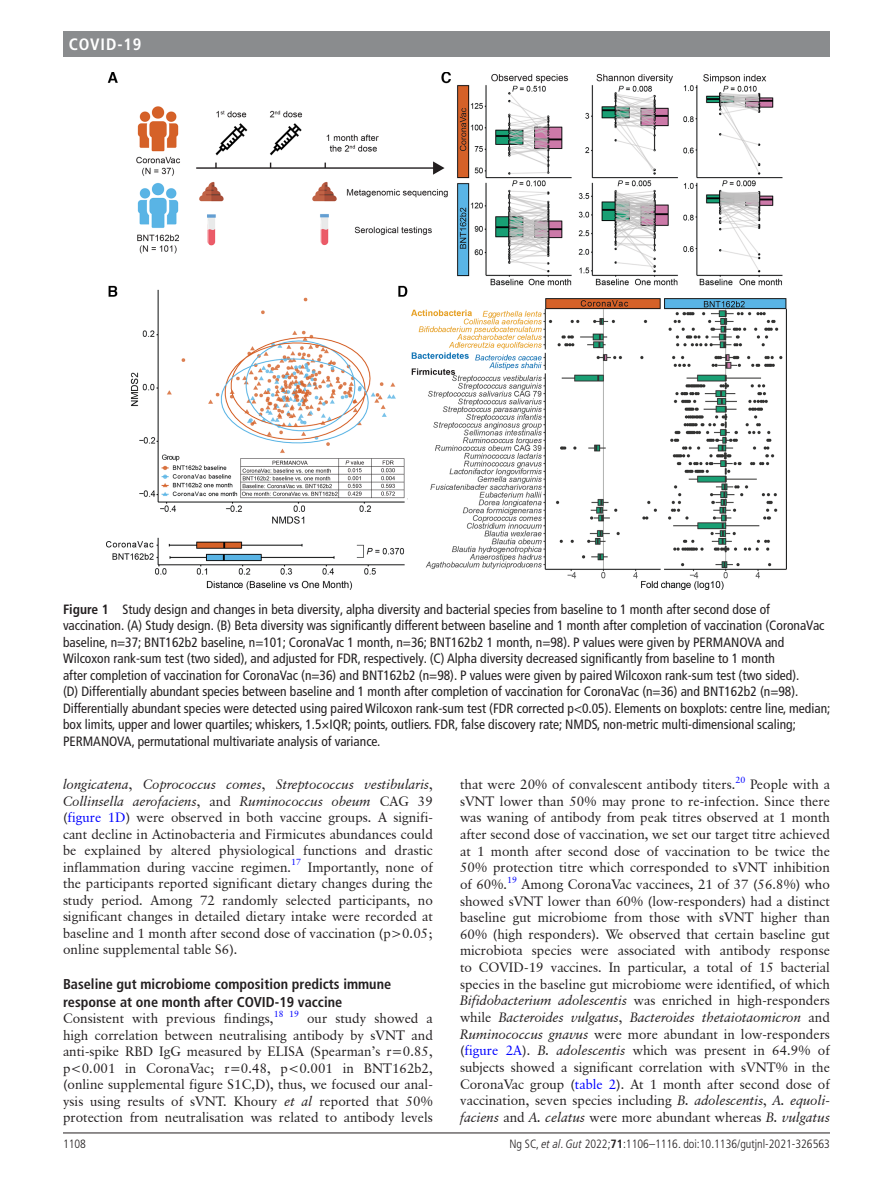
<style>
.page{position:relative;width:893px;height:1191px;background:#fff}
.page>*{position:absolute;margin:0;border:0;box-sizing:border-box;transform-origin:0 0}
.t1{font:700 condensed 16.5px "Frutiger LT Pro";letter-spacing:.055em;color:#fff}
.t2{font:700 condensed 14.25px/17.2px "Frutiger LT Pro";color:#231f20}
.t3{font:13.5px/16.6px "Classical Garamond BT";color:#231f20;text-align:justify}
.t4{font:condensed 13.5px/16.5px "Frutiger LT Pro";color:#231f20}
.t5{font:300 condensed 12px "Frutiger LT Pro";color:#231f20}
.t6{font:9px "Classical Garamond BT";color:#00f}
.s1{font-weight:700}
.s2{font-style:italic}
.s3{color:#00f}
</style>
<div class="page">
<hr style="left:63px;top:1132px;width:767px;height:1px;background:#231f20">
<div style="left:63px;top:31px;width:767px;height:25px;background:#8a8c8e"></div>
<img style="left:106px;top:72px;width:681px;height:517px">
<p class="t1" style="left:69px;top:34px;width:74px">COVID-19</p>
<p class="t4" style="left:63px;top:601px;width:769px"><span class="s1">Figure 1</span> Study design and changes in beta diversity, alpha diversity and bacterial species from baseline to 1 month after second dose of vaccination. (A) Study design. (B) Beta diversity was significantly different between baseline and 1 month after completion of vaccination (CoronaVac baseline, n=37; BNT162b2 baseline, n=101; CoronaVac 1 month, n=36; BNT162b2 1 month, n=98). P values were given by PERMANOVA and Wilcoxon rank-sum test (two sided), and adjusted for FDR, respectively. (C) Alpha diversity decreased significantly from baseline to 1 month<br>after completion of vaccination for CoronaVac (n=36) and BNT162b2 (n=98). P values were given by paired Wilcoxon rank-sum test (two sided).<br>(D) Differentially abundant species between baseline and 1 month after completion of vaccination for CoronaVac (n=36) and BNT162b2 (n=98).<br>Differentially abundant species were detected using paired Wilcoxon rank-sum test (FDR corrected p&lt;0.05). Elements on boxplots: centre line, median; box limits, upper and lower quartiles; whiskers, 1.5×IQR; points, outliers. FDR, false discovery rate; NMDS, non-metric multi-dimensional scaling; PERMANOVA, permutational multivariate analysis of variance.</p>
<p class="t3" style="left:63px;top:776px;width:371px"><span class="s2">longicatena</span>, <span class="s2">Coprococcus comes</span>, <span class="s2">Streptococcus vestibularis</span>, <span class="s2">Collinsella aerofaciens</span>, and <span class="s2">Ruminococcus obeum</span> CAG 39 (<span class="s3">figure 1D</span>) were observed in both vaccine groups. A signifi&shy;cant decline in Actinobacteria and Firmicutes abundances could be explained by altered physiological functions and drastic inflammation during vaccine regimen.<sup>17</sup></p>
<p class="t3" style="left:63px;top:858px;width:371px;text-indent:245px">Importantly, none of the participants reported significant dietary changes during the study period. Among 72 randomly selected participants, no significant changes in detailed dietary intake were recorded at baseline and 1 month after second dose of vaccination (p&gt;0.05; online supplemental table S6).</p>
<p class="t2" style="left:63px;top:975px;width:330px">Baseline gut microbiome composition predicts immune response at one month after COVID-19 vaccine</p>
<p class="t3" style="left:63px;top:1010px;width:212px">Consistent with previous findings,</p>
<p class="t6" style="left:274px;top:1008px;width:27px">18 19</p>
<p class="t3" style="left:63px;top:1010px;width:371px;text-indent:244px">our study showed a high correlation between neutralising antibody by sVNT and anti-spike RBD IgG measured by ELISA (Spearman’s r=0.85, p&lt;0.001 in CoronaVac; r=0.48, p&lt;0.001 in BNT162b2, (online supplemental figure S1C,D), thus, we focused our anal&shy;ysis using results of sVNT. Khoury <span class="s2">et al</span> reported that 50% protection from neutralisation was related to antibody levels</p>
<p class="t3" style="left:460px;top:775px;width:371px">that were 20% of convalescent antibody titers.<sup>20</sup> People with a sVNT lower than 50% may prone to re-infection. Since there was waning of antibody from peak titres observed at 1 month after second dose of vaccination, we set our target titre achieved at 1 month after second dose of vaccination to be twice the 50% protection titre which corresponded to sVNT inhibition of 60%.<sup>19</sup> Among CoronaVac vaccinees, 21 of 37 (56.8%) who showed sVNT lower than 60% (low-responders) had a distinct baseline gut microbiome from those with sVNT higher than 60% (high responders). We observed that certain baseline gut microbiota species were associated with antibody response to COVID-19 vaccines. In particular, a total of 15 bacterial species in the baseline gut microbiome were identified, of which <span class="s2">Bifidobacterium adolescentis</span> was enriched in high-responders while <span class="s2">Bacteroides vulgatus</span>, <span class="s2">Bacteroides thetaiotaomicron</span> and <span class="s2">Ruminococcus gnavus</span> were more abundant in low-responders (<span class="s3">figure 2A</span>). <span class="s2">B. adolescentis</span> which was present in 64.9% of subjects showed a significant correlation with sVNT% in the CoronaVac group (<span class="s3">table 2</span>). At 1 month after second dose of vaccination, seven species including <span class="s2">B. adolescentis</span>, <span class="s2">A. equoli&shy;faciens</span> and <span class="s2">A. celatus</span> were more abundant whereas <span class="s2">B. vulgatus</span></p>
<p class="t5" style="left:63px;top:1136px;width:25px">1108</p>
<p class="t5" style="left:509px;top:1136px;width:322px">Ng SC, <span class="s2">et al</span>. <span class="s2">Gut</span> 2022;<span class="s1">71</span>:1106–1116. doi:10.1136/gutjnl-2021-326563</p>
</div>
